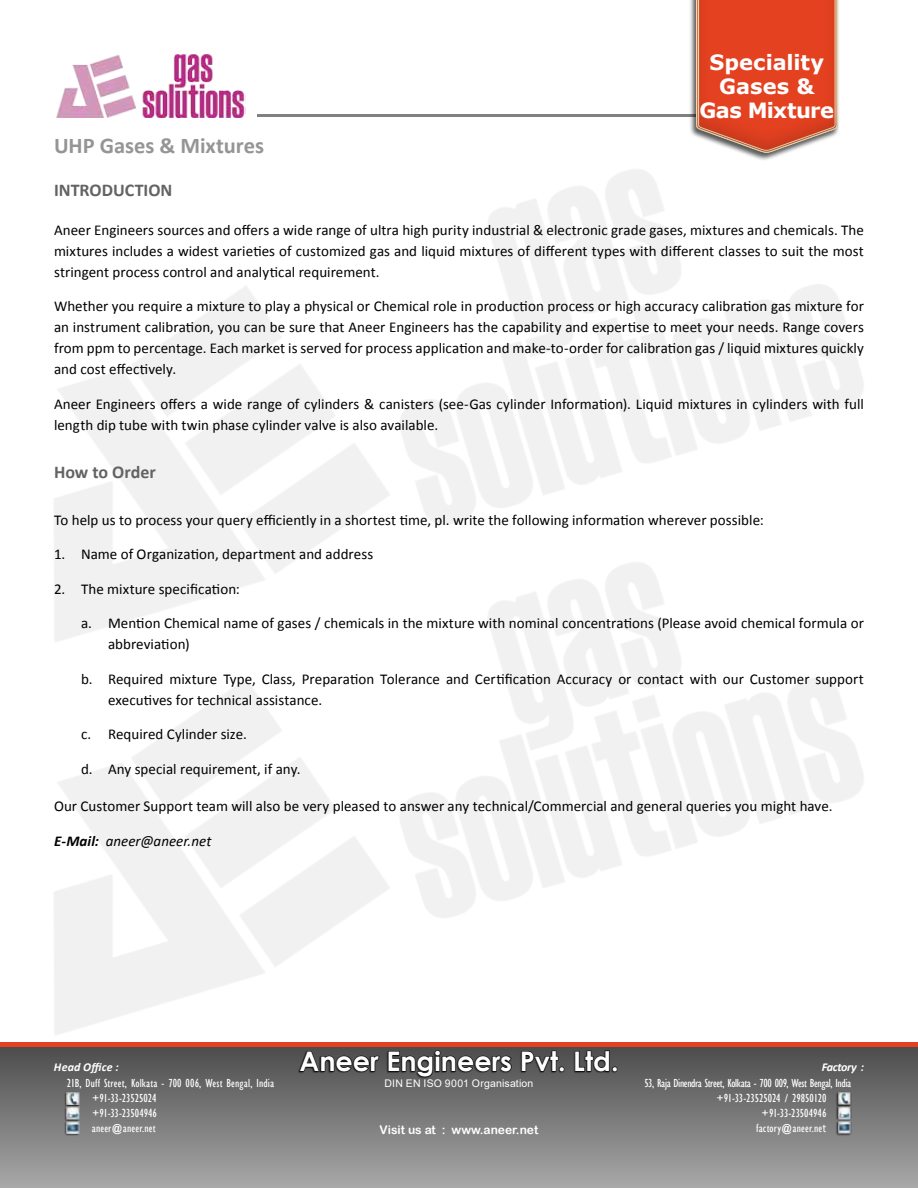
<style>
.page{position:relative;width:918px;height:1188px;background:#fff}
.page>*{position:absolute;margin:0;border:0;box-sizing:border-box;transform-origin:0 0}
.t1{font:700 27px "Century Gothic";color:#fff}
.t2{font:700 22.5px "Calibri";color:#959595}
.t3{font:700 21px/24px "Verdana";letter-spacing:-.005em;color:#fff;text-align:center}
.t4{font:700 18px "Calibri";color:#636363}
.t5{font:15px/21px "Calibri";letter-spacing:.005em;color:#000}
.t6{font:italic 15px "Calibri";color:#000}
.t7{font:condensed 12px/15px "Gill Sans";color:#fff}
.t8{font:condensed 12px "Gill Sans";letter-spacing:-.03em;color:#fff}
.t9{font:12px "Arial Rounded MT Bold";color:#fff}
.t10{font:italic 700 12px "Calibri";letter-spacing:-.015em;color:#fff}
.t11{font:10.5px "Arial";letter-spacing:.02em;color:#fff}
.s1{font-weight:700}
.s2{font-family:"Calibri";font-stretch:normal}
</style>
<div class="page">
<img style="left:0;top:505px;width:882px;height:538px">
<div style="left:0;top:1046px;width:918px;height:142px;background:linear-gradient(to bottom,#4c4c4c,#a8a8a8)"></div>
<hr style="left:0;top:1043px;width:918px;height:4px;background:#e34120">
<div style="left:836px;top:1120px;width:16px;height:16px;background:#000;opacity:.75"></div>
<div style="left:836px;top:1106px;width:16px;height:16px;background:#000;opacity:.75"></div>
<div style="left:836px;top:1091px;width:16px;height:17px;background:#000;opacity:.75"></div>
<svg style="left:838px;top:1092px;width:13px;height:42px"></svg>
<div style="left:65px;top:1120px;width:16px;height:17px;background:#000;opacity:.75"></div>
<div style="left:65px;top:1106px;width:16px;height:16px;background:#000;opacity:.75"></div>
<div style="left:64px;top:1091px;width:17px;height:17px;background:#000;opacity:.75"></div>
<svg style="left:67px;top:1092px;width:13px;height:42px"></svg>
<div style="left:298px;top:1050px;width:320px;height:29px;background:#000;opacity:.8"></div>
<svg style="left:299px;top:1051px;width:81px;height:21px;background:#2c2c2c"></svg>
<svg style="left:388px;top:1050px;width:124px;height:27px;background:#313131"></svg>
<svg style="left:521px;top:1051px;width:44px;height:21px"></svg>
<svg style="left:575px;top:1050px;width:43px;height:22px"></svg>
<hr style="left:257px;top:115px;width:439px;height:2px;background:#000">
<div style="left:678px;top:0;width:176px;height:171px;background:#000;opacity:.15"></div>
<img style="left:56px;top:54px;width:189px;height:64px">
<h2 class="t2" style="left:54px;top:130px;width:212px">UHP Gases &amp; Mixtures</h2>
<p class="t4" style="left:54px;top:178px;width:120px">INTRODUCTION</p>
<h3 class="t3" style="left:700px;top:50px;width:136px">Speciality<br>Gases &amp;<br>Gas Mixture</h3>
<p class="t5" style="left:54px;top:219px;width:812px;text-align:justify">Aneer Engineers sources and offers a wide range of ultra high purity industrial &amp; electronic grade gases, mixtures and chemicals. The mixtures includes a widest varieties of customized gas and liquid mixtures of different types with different classes to suit the most stringent process control and analytical requirement.</p>
<p class="t5" style="left:54px;top:295px;width:812px;text-align:justify">Whether you require a mixture to play a physical or Chemical role in production process or high accuracy calibration gas mixture for an instrument calibration, you can be sure that Aneer Engineers has the capability and expertise to meet your needs. Range covers from ppm to percentage. Each market is served for process application and make-to-order for calibration gas / liquid mixtures quickly and cost effectively.</p>
<p class="t5" style="left:54px;top:393px;width:811px">Aneer Engineers offers a wide range of cylinders &amp; canisters (see-Gas cylinder Information). Liquid mixtures in cylinders with full length dip tube with twin phase cylinder valve is also available.</p>
<p class="t4" style="left:54px;top:460px;width:103px">How to Order</p>
<p class="t5" style="left:54px;top:509px;width:711px">To help us to process your query efficiently in a shortest time, pl. write the following information wherever possible:</p>
<p class="t5" style="left:54px;top:543px;width:321px">1. Name of Organization, department and address</p>
<p class="t5" style="left:54px;top:578px;width:187px">2. The mixture specification:</p>
<p class="t5" style="left:108px;top:612px;width:758px;text-indent:-27px">a. Mention Chemical name of gases / chemicals in the mixture with nominal concentrations (Please avoid chemical formula or abbreviation)</p>
<p class="t5" style="left:108px;top:668px;width:757px;text-indent:-27px">b. Required mixture Type, Class, Preparation Tolerance and Certification Accuracy or contact with our Customer support executives for technical assistance.</p>
<p class="t5" style="left:81px;top:723px;width:167px">c. Required Cylinder size.</p>
<p class="t5" style="left:81px;top:758px;width:221px">d. Any special requirement, if any.</p>
<p class="t5" style="left:54px;top:795px;width:780px">Our Customer Support team will also be very pleased to answer any technical/Commercial and general queries you might have.</p>
<p class="t6" style="left:54px;top:830px;width:159px"><span class="s1">E-Mail:</span> aneer@aneer.net</p>
<h1 class="t1" style="left:299px;top:1041px;width:321px">Aneer Engineers Pvt. Ltd.</h1>
<p class="t10" style="left:54px;top:1058px;width:66px">Head Office :</p>
<p class="t7" style="left:92px;top:1076px;width:184px;text-indent:-25px">21B, Duff Street, Kolkata - 700 006, West Bengal, India +91-33-23525024<br>+91-33-23504946<br>aneer@aneer.net</p>
<p class="t11" style="left:385px;top:1077px;width:150px">DIN EN ISO 9001 Organisation</p>
<p class="t9" style="left:380px;top:1123px;width:160px">Visit us at : www.aneer.net</p>
<p class="t10" style="left:822px;top:1058px;width:44px">Factory :</p>
<p class="t8" style="left:644px;top:1076px;width:208px">53, Raja Dinendra Street, Kolkata - 700 009, West Bengal, India</p>
<p class="t7" style="left:716px;top:1091px;width:112px">+91-33-23525024 / 29850120</p>
<p class="t7" style="left:761px;top:1106px;width:67px">+91-33-23504946</p>
<p class="t7" style="left:756px;top:1121px;width:72px">factory@aneer.ne<span class="s2">t</span></p>
</div>
